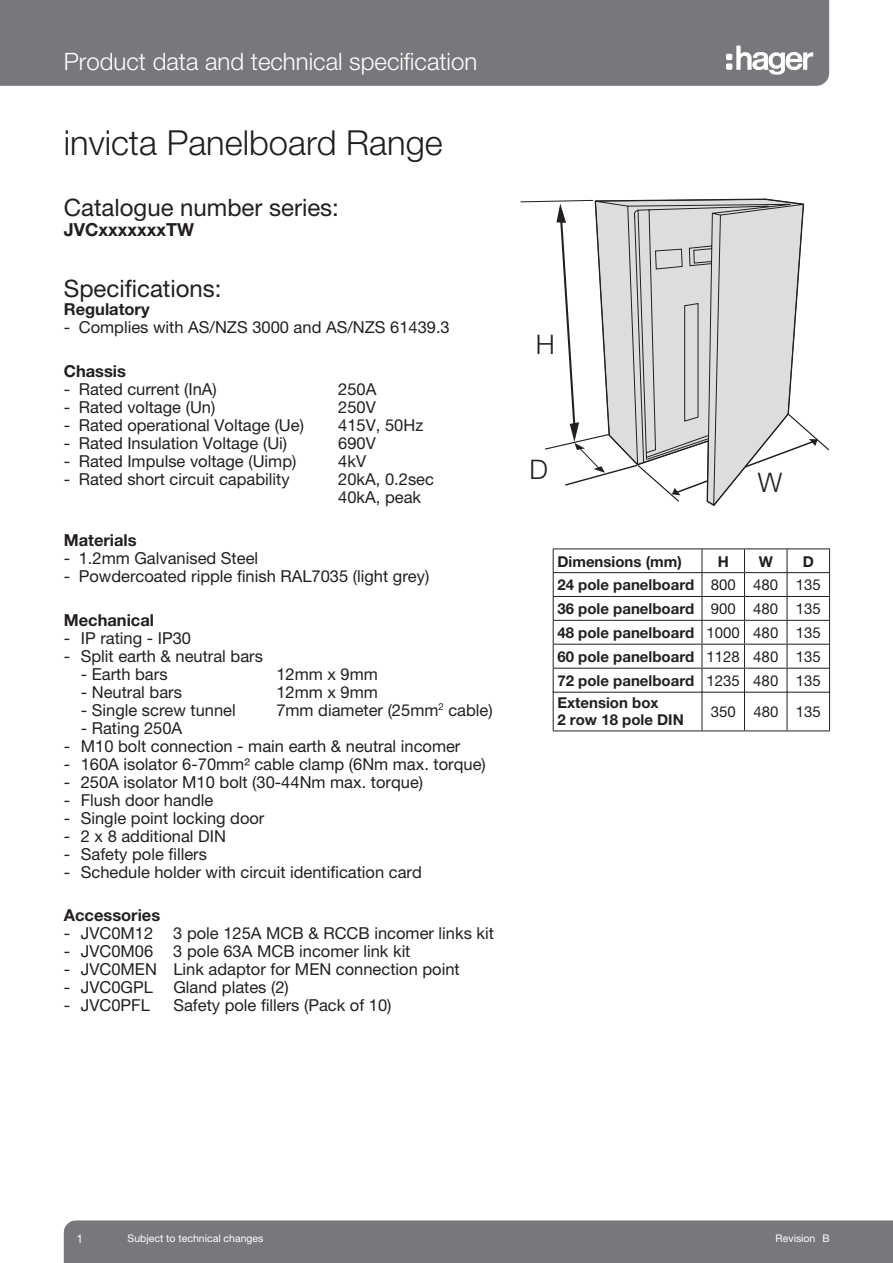
<style>
.page{position:relative;width:893px;height:1263px;background:#fff}
.page>*{position:absolute;margin:0;border:0;box-sizing:border-box;transform-origin:0 0}
.t1{font:300 34.5px "Helvetica Neue";color:#231f20}
.t2{font:300 27px "Helvetica Neue";color:#231f20}
.t3{font:24px "Helvetica Neue";color:#231f20}
.t4{font:300 24px "Helvetica Neue";color:#fff}
.t5{font:700 18px "Helvetica Neue";color:#231f20}
.t6{font:16.5px/18px "Helvetica Neue";color:#231f20}
.t7{font:700 16.5px "Helvetica Neue";color:#231f20}
.t8{font:700 15px/23.9px "Helvetica Neue";color:#231f20}
.t9{font:15px "Helvetica Neue";color:#231f20}
.t10{font:12px "Helvetica Neue";color:#fff}
.t11{font:10.5px "Helvetica Neue";color:#fff}
.s1{font-weight:400}
</style>
<div class="page">
<div style="left:64px;top:1220px;width:829px;height:43px;background:#76787b"></div>
<div style="left:0;top:0;width:829px;height:86px;background:#76787b"></div>
<svg style="left:726px;top:46px;width:87px;height:29px"></svg>
<div style="left:726px;top:63px;width:6px;height:7px;background:#fff;border-radius:2px"></div>
<svg style="left:520px;top:199px;width:309px;height:304px"></svg>
<hr style="left:553px;top:548px;width:149px;height:1px;background:#231f20">
<hr style="left:702px;top:548px;width:42px;height:1px;background:#231f20">
<hr style="left:744px;top:548px;width:43px;height:1px;background:#231f20">
<hr style="left:787px;top:548px;width:43px;height:1px;background:#231f20">
<hr style="left:553px;top:572px;width:149px;height:1px;background:#231f20">
<hr style="left:702px;top:572px;width:42px;height:1px;background:#231f20">
<hr style="left:744px;top:572px;width:43px;height:1px;background:#231f20">
<hr style="left:787px;top:572px;width:43px;height:1px;background:#231f20">
<hr style="left:553px;top:596px;width:149px;height:1px;background:#231f20">
<hr style="left:702px;top:596px;width:42px;height:1px;background:#231f20">
<hr style="left:744px;top:596px;width:43px;height:1px;background:#231f20">
<hr style="left:787px;top:596px;width:43px;height:1px;background:#231f20">
<svg style="left:829px;top:549px;width:1px;height:71px"></svg>
<hr style="left:553px;top:620px;width:149px;height:1px;background:#231f20">
<hr style="left:702px;top:620px;width:42px;height:1px;background:#231f20">
<hr style="left:744px;top:620px;width:43px;height:1px;background:#231f20">
<hr style="left:787px;top:620px;width:43px;height:1px;background:#231f20">
<hr style="left:829px;top:621px;width:1px;height:71px;background:#231f20">
<hr style="left:553px;top:644px;width:149px;height:1px;background:#231f20">
<hr style="left:553px;top:691px;width:1px;height:39px;background:#231f20">
<hr style="left:702px;top:644px;width:42px;height:1px;background:#231f20">
<hr style="left:702px;top:691px;width:1px;height:39px;background:#231f20">
<hr style="left:744px;top:644px;width:43px;height:1px;background:#231f20">
<hr style="left:744px;top:691px;width:1px;height:39px;background:#231f20">
<hr style="left:787px;top:644px;width:43px;height:1px;background:#231f20">
<hr style="left:787px;top:691px;width:1px;height:39px;background:#231f20">
<hr style="left:829px;top:691px;width:1px;height:39px;background:#231f20">
<hr style="left:553px;top:730px;width:149px;height:1px;background:#231f20">
<hr style="left:702px;top:730px;width:42px;height:1px;background:#231f20">
<hr style="left:744px;top:730px;width:43px;height:1px;background:#231f20">
<hr style="left:787px;top:730px;width:43px;height:1px;background:#231f20">
<hr style="left:553px;top:668px;width:149px;height:1px;background:#231f20">
<hr style="left:702px;top:668px;width:42px;height:1px;background:#231f20">
<hr style="left:744px;top:668px;width:43px;height:1px;background:#231f20">
<hr style="left:787px;top:668px;width:43px;height:1px;background:#231f20">
<svg style="left:553px;top:549px;width:1px;height:143px"></svg>
<svg style="left:702px;top:549px;width:1px;height:143px"></svg>
<svg style="left:744px;top:549px;width:1px;height:142px"></svg>
<svg style="left:787px;top:549px;width:1px;height:143px"></svg>
<hr style="left:553px;top:692px;width:149px;height:1px;background:#231f20">
<hr style="left:702px;top:692px;width:42px;height:1px;background:#231f20">
<hr style="left:744px;top:692px;width:43px;height:1px;background:#231f20">
<hr style="left:787px;top:692px;width:43px;height:1px;background:#231f20">
<h3 class="t4" style="left:64px;top:47px;width:415px">Product data and technical specification</h3>
<h1 class="t1" style="left:64px;top:121px;width:381px">invicta Panelboard Range</h1>
<h3 class="t3" style="left:64px;top:193px;width:277px">Catalogue number series:</h3>
<p class="t5" style="left:64px;top:218px;width:132px">JVCxxxxxxxTW</p>
<h3 class="t3" style="left:64px;top:274px;width:159px">Specifications:</h3>
<p class="t7" style="left:64px;top:299px;width:87px">Regulatory</p>
<p class="t6" style="left:64px;top:318px;width:388px">- Complies with AS/NZS 3000 and AS/NZS 61439.3</p>
<p class="t7" style="left:64px;top:361px;width:64px">Chassis</p>
<p class="t6" style="left:64px;top:380px;width:155px">- Rated current (InA)</p>
<p class="t6" style="left:338px;top:380px;width:40px">250A</p>
<p class="t6" style="left:64px;top:398px;width:153px">- Rated voltage (Un)</p>
<p class="t6" style="left:338px;top:398px;width:39px">250V</p>
<p class="t6" style="left:64px;top:416px;width:242px">- Rated operational Voltage (Ue)</p>
<p class="t6" style="left:338px;top:416px;width:86px">415V, 50Hz</p>
<p class="t6" style="left:64px;top:434px;width:225px">- Rated Insulation Voltage (Ui)</p>
<p class="t6" style="left:338px;top:434px;width:39px">690V</p>
<p class="t6" style="left:64px;top:452px;width:234px">- Rated Impulse voltage (Uimp)</p>
<p class="t6" style="left:338px;top:452px;width:29px">4kV</p>
<p class="t6" style="left:64px;top:470px;width:227px">- Rated short circuit capability</p>
<p class="t6" style="left:338px;top:470px;width:97px">20kA, 0.2sec<br>40kA, peak</p>
<p class="t7" style="left:64px;top:530px;width:74px">Materials</p>
<p class="t6" style="left:64px;top:549px;width:196px">- 1.2mm Galvanised Steel</p>
<p class="t6" style="left:64px;top:567px;width:367px">- Powdercoated ripple finish RAL7035 (light grey)</p>
<p class="t7" style="left:64px;top:610px;width:92px">Mechanical</p>
<p class="t6" style="left:64px;top:629px;width:129px">- IP rating - IP30</p>
<p class="t6" style="left:64px;top:647px;width:201px">- Split earth &amp; neutral bars</p>
<p class="t6" style="left:81px;top:665px;width:88px">- Earth bars</p>
<p class="t6" style="left:276px;top:665px;width:103px">12mm x 9mm</p>
<p class="t6" style="left:81px;top:683px;width:103px">- Neutral bars</p>
<p class="t6" style="left:276px;top:683px;width:103px">12mm x 9mm</p>
<p class="t6" style="left:81px;top:701px;width:156px">- Single screw tunnel</p>
<p class="t6" style="left:276px;top:701px;width:218px">7mm diameter (25mm<sup>2</sup> cable)</p>
<p class="t6" style="left:81px;top:719px;width:103px">- Rating 250A</p>
<p class="t6" style="left:64px;top:737px;width:398px">- M10 bolt connection - main earth &amp; neutral incomer</p>
<p class="t6" style="left:64px;top:755px;width:424px">- 160A isolator 6-70mm² cable clamp (6Nm max. torque)</p>
<p class="t6" style="left:64px;top:773px;width:361px">- 250A isolator M10 bolt (30-44Nm max. torque)</p>
<p class="t6" style="left:64px;top:791px;width:151px">- Flush door handle</p>
<p class="t6" style="left:64px;top:809px;width:202px">- Single point locking door</p>
<p class="t6" style="left:64px;top:827px;width:164px">- 2 x 8 additional DIN</p>
<p class="t6" style="left:64px;top:845px;width:145px">- Safety pole fillers</p>
<p class="t6" style="left:64px;top:863px;width:360px">- Schedule holder with circuit identification card</p>
<p class="t7" style="left:64px;top:905px;width:98px">Accessories</p>
<p class="t6" style="left:64px;top:924px;width:432px">- JVC0M12 3 pole 125A MCB &amp; RCCB incomer links kit</p>
<p class="t6" style="left:64px;top:942px;width:348px">- JVC0M06 3 pole 63A MCB incomer link kit</p>
<p class="t6" style="left:64px;top:960px;width:397px">- JVC0MEN Link adaptor for MEN connection point</p>
<p class="t6" style="left:64px;top:978px;width:227px">- JVC0GPL Gland plates (2)</p>
<p class="t6" style="left:64px;top:996px;width:88px">- JVC0PFL</p>
<p class="t6" style="left:173px;top:996px;width:220px">Safety pole fillers (Pack of 10)</p>
<h2 class="t2" style="left:536px;top:328px;width:21px">H</h2>
<h2 class="t2" style="left:529px;top:453px;width:20px">D</h2>
<h2 class="t2" style="left:758px;top:466px;width:26px">W</h2>
<p class="t8" style="left:557px;top:549px;width:126px">Dimensions (mm)</p>
<p class="t8" style="left:718px;top:549px;width:13px">H</p>
<p class="t8" style="left:759px;top:549px;width:16px">W</p>
<p class="t8" style="left:557px;top:549px;width:265px;text-indent:245px">D<br>24 pole panelboard <span class="s1">800 480 135<br></span>36 pole panelboard <span class="s1">900 480 135<br></span>48 pole panelboard <span class="s1">1000 480 135</span></p>
<p class="t8" style="left:557px;top:644px;width:265px">60 pole panelboard <span class="s1">1128 480 135<br></span>72 pole panelboard <span class="s1">1235 480 135</span></p>
<p class="t8" style="left:557px;top:694px;width:128px;line-height:16.5px">Extension box<br>2 row 18 pole DIN</p>
<p class="t9" style="left:711px;top:702px;width:112px">350 480 135</p>
<p class="t10" style="left:77px;top:1231px;width:8px">1</p>
<p class="t11" style="left:128px;top:1231px;width:137px">Subject to technical changes</p>
<p class="t11" style="left:776px;top:1231px;width:55px">Revision B</p>
</div>
